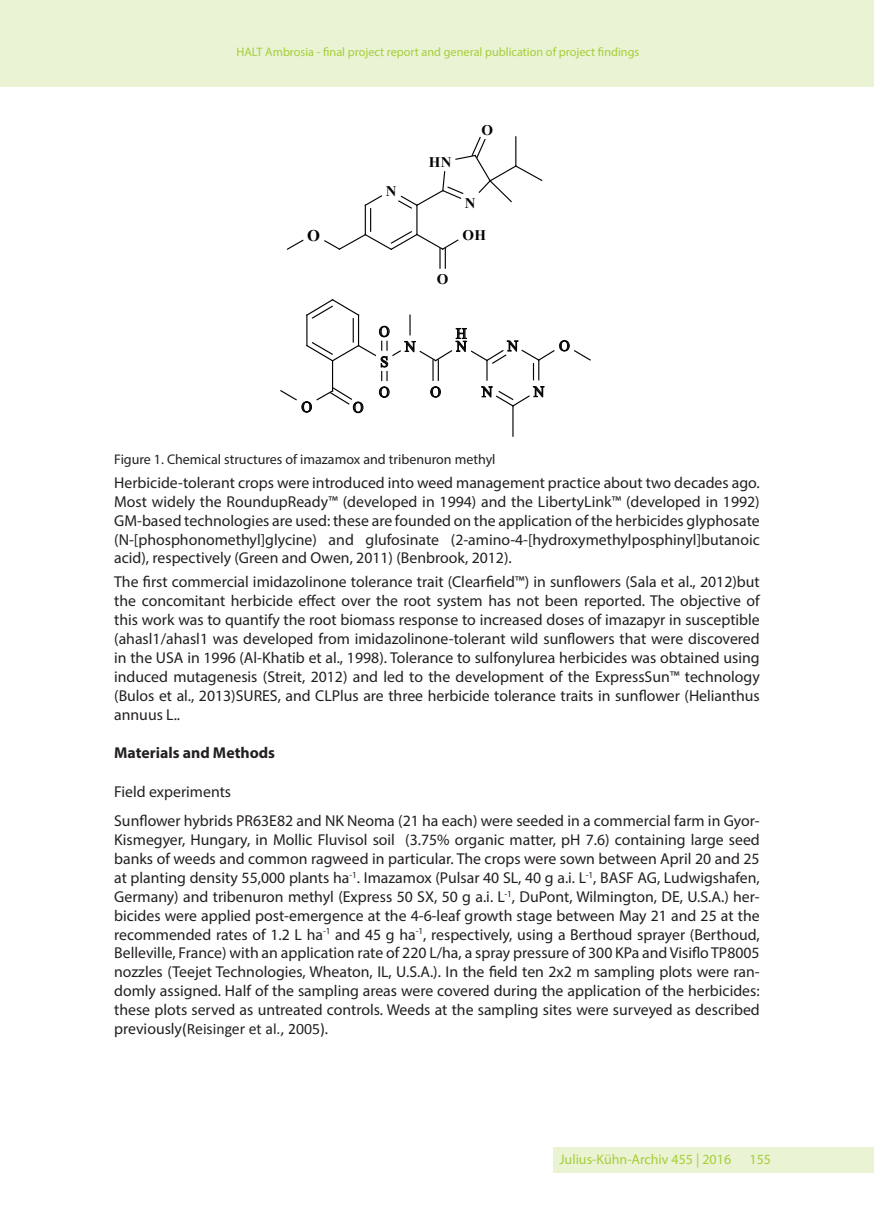
<style>
.page{position:relative;width:874px;height:1221px;background:#fff}
.page>*{position:absolute;margin:0;border:0;box-sizing:border-box;transform-origin:0 0}
.t1{font:700 16.28px "Times New Roman";color:#040503}
.t2{font:15.75px/18.9px "Myriad Pro";color:#231f20;text-align:justify}
.t3{font:700 15.75px "Myriad Pro";color:#231f20}
.t4{font:15.22px "Times New Roman";color:#040503}
.t5{font:700 14.7px "Times New Roman";color:#040503}
.t6{font:14px "Myriad Pro";color:#231f20}
.t7{font:14px "Myriad Pro";color:#a6ce39}
.t8{font:12.25px "Myriad Pro";color:#a6ce39}
.s1{font-family:"Calibri"}
</style>
<div class="page">
<div style="left:0;top:0;width:14px;height:87px;background:#eaf3d4"></div>
<div style="left:15px;top:0;width:858px;height:87px;background:#eaf3d4"></div>
<div style="left:553px;top:1147px;width:320px;height:25px;background:#eaf3d4"></div>
<svg style="left:324px;top:136px;width:219px;height:132px"></svg>
<svg style="left:286px;top:239px;width:18px;height:11px"></svg>
<svg style="left:379px;top:386px;width:10px;height:12px"></svg>
<svg style="left:430px;top:386px;width:10px;height:11px"></svg>
<svg style="left:481px;top:386px;width:63px;height:21px"></svg>
<hr style="left:332px;top:361px;width:1px;height:30px;background:#040503">
<hr style="left:512px;top:406px;width:1px;height:30px;background:#040503">
<svg style="left:306px;top:299px;width:285px;height:81px"></svg>
<svg style="left:280px;top:386px;width:83px;height:27px"></svg>
<p class="t8" style="left:236px;top:44px;width:404px">HALT Ambrosia - final project report and general publication of project findings</p>
<p class="t1" style="left:307px;top:224px;width:14px">O</p>
<p class="t5" style="left:386px;top:181px;width:12px">N</p>
<p class="t5" style="left:428px;top:152px;width:24px">HN</p>
<p class="t5" style="left:481px;top:119px;width:13px">O</p>
<p class="t5" style="left:464px;top:193px;width:12px">N</p>
<p class="t5" style="left:462px;top:225px;width:25px">OH</p>
<p class="t5" style="left:436px;top:269px;width:13px">O</p>
<p class="t4" style="left:301px;top:396px;width:12px">O</p>
<p class="t4" style="left:352px;top:397px;width:12px">O</p>
<p class="t4" style="left:379px;top:321px;width:12px">O</p>
<p class="t4" style="left:380px;top:351px;width:10px">S</p>
<p class="t4" style="left:379px;top:382px;width:12px">O</p>
<p class="t4" style="left:404px;top:336px;width:12px">N</p>
<p class="t4" style="left:430px;top:381px;width:12px">O</p>
<p class="t4" style="left:455px;top:323px;width:12px">H</p>
<p class="t4" style="left:456px;top:336px;width:12px">N</p>
<p class="t4" style="left:507px;top:335px;width:12px">N</p>
<p class="t4" style="left:558px;top:335px;width:12px">O</p>
<p class="t4" style="left:481px;top:381px;width:12px">N</p>
<p class="t4" style="left:533px;top:381px;width:12px">N</p>
<p class="t6" style="left:114px;top:450px;width:382px">Figure 1. Chemical structures of imazamox and tribenuron methyl</p>
<p class="t2" style="left:114px;top:473px;width:646px">Herbicide-tolerant crops were introduced into weed management practice about two decades ago.<br>Most widely the RoundupReady™ (developed in 1994) and the LibertyLink™ (developed in 1992)<br>GM-based technologies are used: these are founded on the application of the herbicides glyphosate (N-[phosphonomethyl]glycine) and glufosinate (2-amino-4-[hydroxymethylposphinyl]butanoic acid), respectively (Green and Owen, 2011) (Benbrook, 2012).</p>
<p class="t2" style="left:114px;top:572px;width:646px">The first commercial imidazolinone tolerance trait (Clearfield™) in sunflowers (Sala et al., 2012)but the concomitant herbicide effect over the root system has not been reported. The objective of this work was to quantify the root biomass response to increased doses of imazapyr in susceptible (ahasl1/ahasl1 was developed from imidazolinone-tolerant wild sunflowers that were discovered in the USA in 1996 (Al-Khatib et al., 1998). Tolerance to sulfonylurea herbicides was obtained using induced mutagenesis (Streit, 2012) and led to the development of the ExpressSun™ technology (Bulos et al., 2013)SURES, and CLPlus are three herbicide tolerance traits in sunflower (Helianthus annuus L..</p>
<p class="t3" style="left:114px;top:742px;width:162px">Materials and Methods</p>
<p class="t2" style="left:114px;top:777px;width:646px;line-height:28.9px">Field experiments<br>Sunflower hybrids PR63E82 and NK Neoma (21 ha each) were seeded in a commercial farm in Gyor-</p>
<p class="t2" style="left:114px;top:830px;width:646px">Kismegyer, Hungary, in Mollic Fluvisol soil (3.75% organic matter, pH 7.6) containing large seed banks of weeds and common ragweed in particular. The crops were sown between April 20 and 25 at planting density 55,000 plants ha<sup>-1</sup>. Imazamox (Pulsar 40 SL, 40 g a.i. L<sup>-1</sup>, BASF AG, Ludwigshafen, Germany) and tribenuron methyl (Express 50 SX, 50 g a.i. L<sup>-1</sup>, DuPont, Wilmington, DE, U.S.A.) her&shy;bicides were applied post-emergence at the 4-6-leaf growth stage between May 21 and 25 at the recommended rates of 1.2 L ha<sup>-1</sup> and 45 g ha<sup>-1</sup>, respectively, using a Berthoud sprayer (Berthoud, Belleville, France) with an application rate of 220 L/ha, a spray pressure of 300 KPa and Visiflo TP8005 nozzles (Teejet Technologies, Wheaton, IL, U.S.A.). In the field ten 2x2 m sampling plots were ran&shy;domly assigned. Half of the sampling areas were covered during the application of the herbicides: these plots served as untreated controls. Weeds at the sampling sites were surveyed as described previously<span class="s1">(Reisinger et al., 2005)</span>.</p>
<p class="t7" style="left:559px;top:1151px;width:173px">Julius-Kühn-Archiv 455 | 2016</p>
<p class="t7" style="left:749px;top:1150px;width:23px">155</p>
</div>
